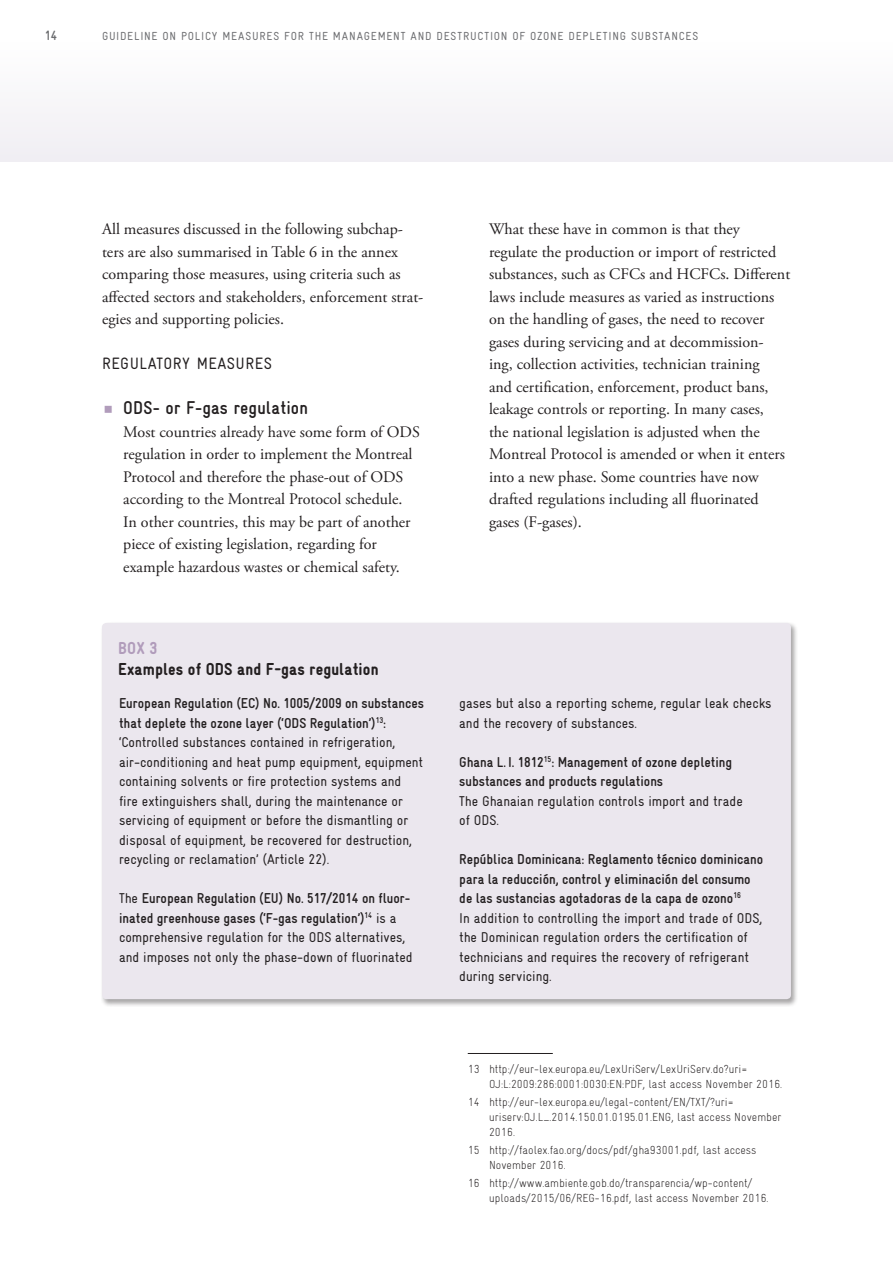
<style>
.page{position:relative;width:893px;height:1263px;background:#fff}
.page>*{position:absolute;margin:0;border:0;box-sizing:border-box;transform-origin:0 0}
.t1{font:700 condensed 18.6px "Gravur";letter-spacing:.01em;color:#231f20}
.Fließtext_10_7_pt_Ga{font:900 condensed 17.4px "Gravur";letter-spacing:.01em;color:#231f20}
.Fließtext_10_8pt_Gra{font:900 condensed 17.4px "Gravur";color:#b19cbb}
.Fließtext_10_7_pt_Ga-2{font:condensed 16.5px "Gravur";letter-spacing:.03em;color:#231f20}
.Fließtext_10_7_pt_Ga-3{font:16.05px/22.5px "Adobe Garamond Pro";color:#231f20}
.Box_Fließtext_9_5pt{font:700 condensed 14.4px/19.5px "Gravur";color:#231f20}
.Box_Fließtext_9_5pt-2{font:condensed 14.25px/19.5px "Gravur";color:#231f20}
.t2{font:700 condensed 13.5px "Gravur";color:#6c6d70}
.Fußnote{font:300 condensed 11.7px/15px "Gravur";color:#231f20}
.t3{font:condensed 11.7px "Gravur";letter-spacing:.065em;color:#6c6d70}
.s1{font-weight:400;font-size:14.25px}
</style>
<div class="page">
<div style="left:0;top:43px;width:893px;height:119px;background:#f7f6f8"></div>
<hr style="left:468px;top:1053px;width:85px;height:1px;background:#231f20">
<div style="left:100px;top:621px;width:699px;height:386px;background:#231f20;opacity:.4"></div>
<div style="left:102px;top:623px;width:689px;height:376px;background:#ebe7ee;border-radius:4px"></div>
<p class="t2" style="left:45px;top:28px;width:14px">14</p>
<p class="t3" style="left:102px;top:30px;width:598px">GUIDELINE ON POLICY MEASURES FOR THE MANAGEMENT AND DESTRUCTION OF OZONE DEPLETING SUBSTANCES</p>
<p class="Fließtext_10_7_pt_Ga-3" style="left:102px;top:218px;width:323px">All measures discussed in the following subchap&shy;ters are also summarised in Table 6 in the annex comparing those measures, using criteria such as affected sectors and stakeholders, enforcement strat&shy;egies and supporting policies.</p>
<p class="Fließtext_10_7_pt_Ga-2" style="left:102px;top:354px;width:171px">REGULATORY MEASURES</p>
<p class="t1" style="left:123px;top:397px;width:186px">ODS- or F-gas regulation</p>
<p class="Fließtext_10_7_pt_Ga-3" style="left:123px;top:421px;width:298px">Most countries already have some form of ODS regulation in order to implement the Montreal Protocol and therefore the phase-out of ODS according to the Montreal Protocol schedule.<br>In other countries, this may be part of another piece of existing legislation, regarding for example hazardous wastes or chemical safety.</p>
<p class="Fließtext_10_8pt_Gra" style="left:118px;top:638px;width:41px">BOX 3</p>
<p class="Fließtext_10_7_pt_Ga" style="left:118px;top:659px;width:262px">Examples of ODS and F-gas regulation</p>
<p class="Box_Fließtext_9_5pt" style="left:119px;top:694px;width:306px">European Regulation (EC) No. 1005/2009 on substances that deplete the ozone layer (‘ODS Regulation’)<sup>13</sup>:</p>
<p class="Box_Fließtext_9_5pt-2" style="left:119px;top:733px;width:306px">‘Controlled substances contained in refrigeration, air-conditioning and heat pump equipment, equipment containing solvents or fire protection systems and fire extinguishers shall, during the maintenance or servicing of equipment or before the dismantling or disposal of equipment, be recovered for destruction, recycling or reclamation’ (Article 22).</p>
<p class="Box_Fließtext_9_5pt" style="left:119px;top:889px;width:293px"><span class="s1">The</span> European Regulation (EU) No. 517/2014 on fluor&shy;inated greenhouse gases (‘F-gas regulation’)<sup>14</sup> <span class="s1">is a</span></p>
<p class="Box_Fließtext_9_5pt-2" style="left:119px;top:928px;width:295px">comprehensive regulation for the ODS alternatives, and imposes not only the phase-down of fluorinated</p>
<p class="Fließtext_10_7_pt_Ga-3" style="left:489px;top:218px;width:303px">What these have in common is that they regulate the production or import of restricted substances, such as CFCs and HCFCs. Different laws include measures as varied as instructions on the handling of gases, the need to recover gases during servicing and at decommission&shy;ing, collection activities, technician training<br>and certification, enforcement, product bans, leakage controls or reporting. In many cases,<br>the national legislation is adjusted when the Montreal Protocol is amended or when it enters into a new phase. Some countries have now drafted regulations including all fluorinated gases (F-gases).</p>
<p class="Box_Fließtext_9_5pt-2" style="left:459px;top:694px;width:314px">gases but also a reporting scheme, regular leak checks and the recovery of substances.</p>
<p class="Box_Fließtext_9_5pt" style="left:459px;top:752px;width:274px">Ghana L. I. 1812<sup>15</sup>: Management of ozone depleting substances and products regulations</p>
<p class="Box_Fließtext_9_5pt-2" style="left:459px;top:791px;width:285px">The Ghanaian regulation controls import and trade of ODS.</p>
<p class="Box_Fließtext_9_5pt" style="left:459px;top:849px;width:305px">República Dominicana: Reglamento técnico dominicano para la reducción, control y eliminación del consumo de las sustancias agotadoras de la capa de ozono<sup>16</sup></p>
<p class="Box_Fließtext_9_5pt-2" style="left:459px;top:908px;width:305px">In addition to controlling the import and trade of ODS, the Dominican regulation orders the certification of technicians and requires the recovery of refrigerant during servicing.</p>
<p class="Fußnote" style="left:489px;top:1061px;width:295px;text-indent:-21px">13 http://eur-lex.europa.eu/LexUriServ/LexUriServ.do?uri=<br>OJ:L:2009:286:0001:0030:EN:PDF, last access November 2016.</p>
<p class="Fußnote" style="left:489px;top:1094px;width:294px;text-indent:-21px">14 http://eur-lex.europa.eu/legal-content/EN/TXT/?uri= uriserv:OJ.L_.2014.150.01.0195.01.ENG, last access November<br>2016.</p>
<p class="Fußnote" style="left:489px;top:1142px;width:269px;text-indent:-21px">15 http://faolex.fao.org/docs/pdf/gha93001.pdf, last access<br>November 2016.</p>
<p class="Fußnote" style="left:489px;top:1175px;width:281px;text-indent:-21px">16 http://www.ambiente.gob.do/transparencia/wp-content/ uploads/2015/06/REG-16.pdf, last access November 2016.</p>
</div>
